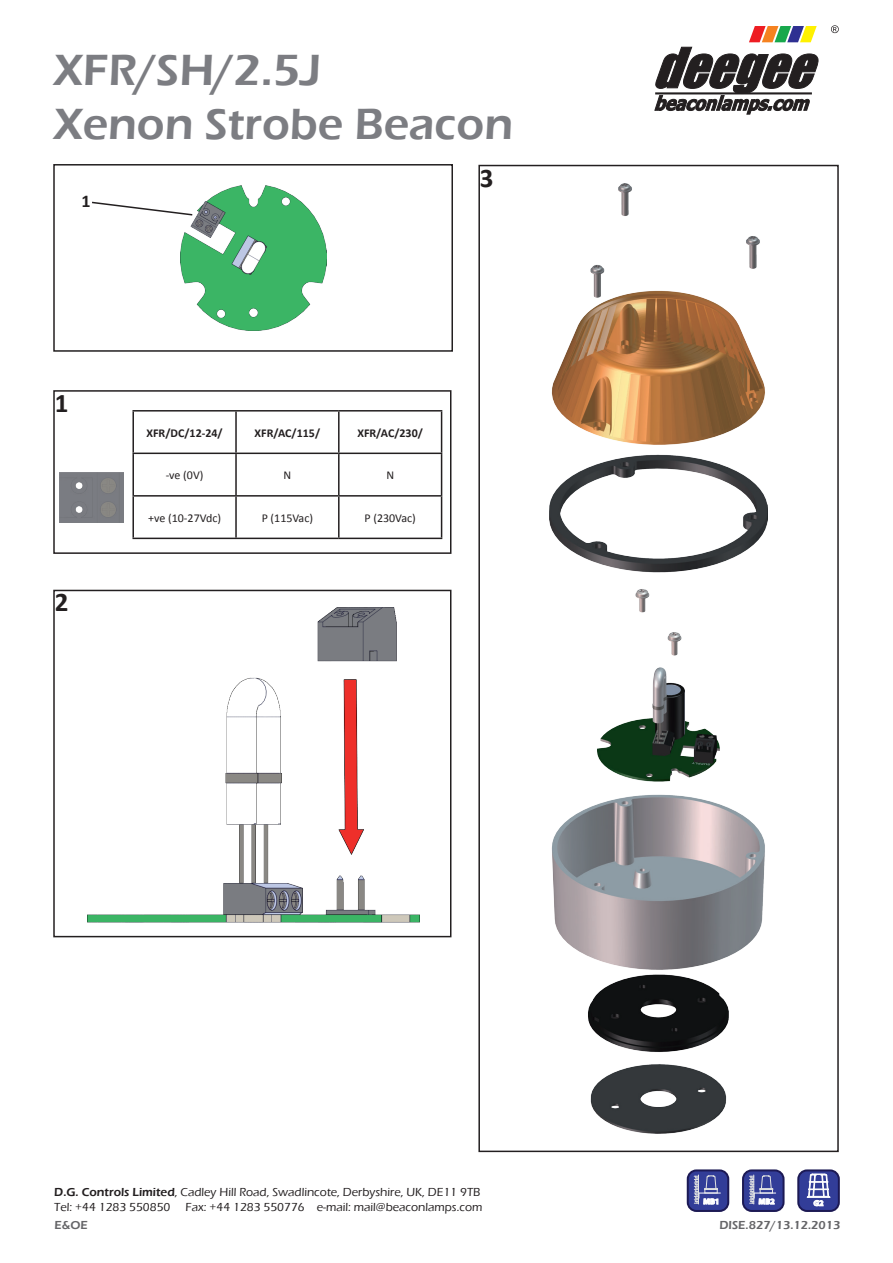
<style>
.page{position:relative;width:893px;height:1263px;background:#fff}
.page>*{position:absolute;margin:0;border:0;box-sizing:border-box;transform-origin:0 0}
.t1{font:600 45px/54px "Eras ITC";color:#7c7d82}
.t2{font:700 27px "Calibri";color:#231f20}
.t3{font:700 18px "Calibri";color:#231f20}
.t4{font:500 12px/14.4px "Eras ITC";color:#231f20}
.t5{font:12px "Calibri";color:#231f20}
.t6{font:700 12px "Calibri";color:#231f20}
.t7{font:600 12px "Eras ITC";color:#656568}
.t8{font:700 7.95px "Myriad";color:#fff}
.s1{font-weight:600}
</style>
<div class="page">
<svg style="left:655px;top:25px;width:184px;height:89px"></svg>
<div style="left:688px;top:1170px;width:40px;height:41px;background:#323d98;border-radius:9px"></div>
<div style="left:687px;top:1169px;width:42px;height:43px;border:2px solid #1c1954;border-radius:9px"></div>
<svg style="left:694px;top:1175px;width:26px;height:30px"></svg>
<div style="left:743px;top:1170px;width:40px;height:41px;background:#323d98;border-radius:9px"></div>
<div style="left:742px;top:1169px;width:42px;height:43px;border:2px solid #1c1954;border-radius:9px"></div>
<svg style="left:749px;top:1175px;width:27px;height:30px"></svg>
<div style="left:798px;top:1170px;width:41px;height:41px;background:#323d98;border-radius:9px"></div>
<div style="left:797px;top:1169px;width:43px;height:43px;border:2px solid #1c1954;border-radius:9px"></div>
<svg style="left:807px;top:1174px;width:24px;height:32px"></svg>
<div style="left:478px;top:165px;width:361px;height:987px;border:2px solid #231f20"></div>
<div style="left:53px;top:390px;width:398px;height:164px;border:2px solid #231f20"></div>
<hr style="left:132px;top:410px;width:104px;height:2px;background:#231f20">
<hr style="left:132px;top:412px;width:2px;height:41px;background:#231f20">
<hr style="left:236px;top:410px;width:103px;height:2px;background:#231f20">
<hr style="left:235px;top:412px;width:2px;height:41px;background:#231f20">
<hr style="left:339px;top:410px;width:103px;height:2px;background:#231f20">
<hr style="left:338px;top:412px;width:2px;height:41px;background:#231f20">
<hr style="left:441px;top:412px;width:1px;height:41px;background:#231f20">
<hr style="left:132px;top:453px;width:104px;height:1px;background:#231f20">
<hr style="left:132px;top:454px;width:2px;height:41px;background:#231f20">
<hr style="left:236px;top:453px;width:103px;height:1px;background:#231f20">
<hr style="left:235px;top:454px;width:2px;height:41px;background:#231f20">
<hr style="left:339px;top:453px;width:103px;height:1px;background:#231f20">
<hr style="left:338px;top:454px;width:2px;height:41px;background:#231f20">
<hr style="left:441px;top:454px;width:1px;height:41px;background:#231f20">
<hr style="left:132px;top:495px;width:104px;height:2px;background:#231f20">
<hr style="left:132px;top:497px;width:2px;height:41px;background:#231f20">
<hr style="left:236px;top:495px;width:103px;height:2px;background:#231f20">
<hr style="left:235px;top:497px;width:2px;height:41px;background:#231f20">
<hr style="left:339px;top:495px;width:103px;height:2px;background:#231f20">
<hr style="left:338px;top:497px;width:2px;height:41px;background:#231f20">
<hr style="left:441px;top:497px;width:1px;height:41px;background:#231f20">
<hr style="left:132px;top:538px;width:104px;height:1px;background:#231f20">
<hr style="left:236px;top:538px;width:103px;height:1px;background:#231f20">
<hr style="left:339px;top:538px;width:103px;height:1px;background:#231f20">
<img style="left:60px;top:472px;width:63px;height:50px">
<div style="left:53px;top:164px;width:400px;height:188px;border:2px solid #231f20"></div>
<svg style="left:92px;top:201px;width:88px;height:13px"></svg>
<img style="left:180px;top:185px;width:146px;height:145px">
<div style="left:53px;top:590px;width:398px;height:347px;border:2px solid #231f20"></div>
<img style="left:87px;top:608px;width:332px;height:315px">
<img style="left:549px;top:184px;width:219px;height:949px">
<h1 class="t1" style="left:54px;top:43px;width:461px">XFR/SH/2.5J<br>Xenon Strobe Beacon</h1>
<h3 class="t3" style="left:81px;top:189px;width:11px">1</h3>
<h2 class="t2" style="left:480px;top:160px;width:15px">3</h2>
<h2 class="t2" style="left:55px;top:386px;width:15px">1</h2>
<h2 class="t2" style="left:55px;top:585px;width:15px">2</h2>
<p class="t6" style="left:146px;top:425px;width:78px">XFR/DC/12-24/</p>
<p class="t6" style="left:255px;top:425px;width:67px">XFR/AC/115/</p>
<p class="t6" style="left:357px;top:425px;width:67px">XFR/AC/230/</p>
<p class="t5" style="left:166px;top:467px;width:39px">-ve (0V)</p>
<p class="t5" style="left:284px;top:467px;width:9px">N</p>
<p class="t5" style="left:386px;top:467px;width:9px">N</p>
<p class="t5" style="left:148px;top:510px;width:74px">+ve (10-27Vdc)</p>
<p class="t5" style="left:262px;top:510px;width:53px">P (115Vac)</p>
<p class="t5" style="left:364px;top:510px;width:53px">P (230Vac)</p>
<p class="t4" style="left:54px;top:1185px;width:428px"><span class="s1">D.G. Controls Limited</span>, Cadley Hill Road, Swadlincote, Derbyshire, UK, DE11 9TB<br>Tel: +44 1283 550850</p>
<p class="t4" style="left:185px;top:1200px;width:299px">Fax: +44 1283 550776 e-mail: mail@beaconlamps.com</p>
<p class="t8" style="left:703px;top:1197px;width:18px">MB1</p>
<p class="t8" style="left:759px;top:1197px;width:18px">MB2</p>
<p class="t8" style="left:814px;top:1199px;width:11px">G2</p>
<p class="t7" style="left:54px;top:1218px;width:35px">E&amp;OE</p>
<p class="t7" style="left:719px;top:1218px;width:123px">DISE.827/13.12.2013</p>
</div>
